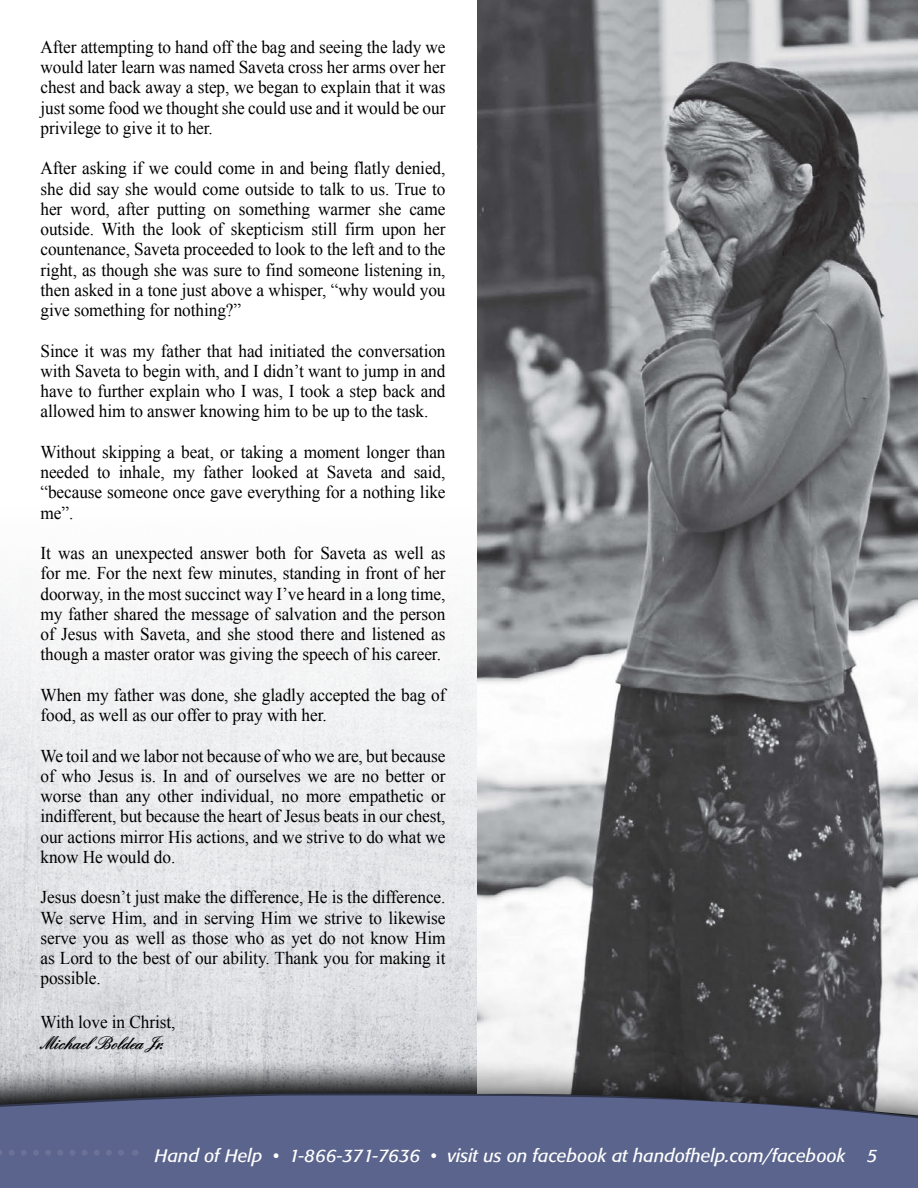
<style>
.page{position:relative;width:918px;height:1188px;background:#fff}
.page>*{position:absolute;margin:0;border:0;box-sizing:border-box;transform-origin:0 0}
._2014_Paragraph_Styl{font:18px/20.2px "Times New Roman";letter-spacing:-.005em;color:#000;text-align:justify;scale:.96 1}
.No_Spacing{font:italic 18px "Formata";color:#fff}
._2014_Paragraph_Styl-2{font:700 18px "Quadrille Script Black Ssk";letter-spacing:-.005em;color:#000;scale:.96 1}
</style>
<div class="page">
<img style="left:1px;top:594px;width:476px;height:458px">
<hr style="left:0;top:429px;width:1px;height:705px;background:#000">
<img style="left:477px;top:0;width:441px;height:1054px">
<div style="left:0;top:1054px;width:918px;height:134px;background:#000;opacity:.8"></div>
<svg style="left:0;top:1088px;width:918px;height:100px;fill:#5a648c"></svg>
<img style="left:0;top:429px;width:1px;height:248px">
<svg style="left:0;top:1150px;width:129px;height:6px"></svg>
<p class="_2014_Paragraph_Styl" style="left:40px;top:37px;width:423px">After attempting to hand off the bag and seeing the lady we would later learn was named Saveta cross her arms over her chest and back away a step, we began to explain that it was just some food we thought she could use and it would be our privilege to give it to her.</p>
<p class="_2014_Paragraph_Styl" style="left:40px;top:158px;width:423px">After asking if we could come in and being flatly denied, she did say she would come outside to talk to us. True to her word, after putting on something warmer she came outside. With the look of skepticism still firm upon her countenance, Saveta proceeded to look to the left and to the right, as though she was sure to find someone listening in, then asked in a tone just above a whisper, “why would you give something for nothing?”</p>
<p class="_2014_Paragraph_Styl" style="left:40px;top:341px;width:423px">Since it was my father that had initiated the conversation with Saveta to begin with, and I didn’t want to jump in and have to further explain who I was, I took a step back and allowed him to answer knowing him to be up to the task.</p>
<p class="_2014_Paragraph_Styl" style="left:40px;top:442px;width:423px">Without skipping a beat, or taking a moment longer than needed to inhale, my father looked at Saveta and said, “because someone once gave everything for a nothing like me”.</p>
<p class="_2014_Paragraph_Styl" style="left:40px;top:543px;width:423px">It was an unexpected answer both for Saveta as well as for me. For the next few minutes, standing in front of her doorway, in the most succinct way I’ve heard in a long time, my father shared the message of salvation and the person of Jesus with Saveta, and she stood there and listened as though a master orator was giving the speech of his career.</p>
<p class="_2014_Paragraph_Styl" style="left:40px;top:685px;width:423px">When my father was done, she gladly accepted the bag of food, as well as our offer to pray with her.</p>
<p class="_2014_Paragraph_Styl" style="left:40px;top:746px;width:423px">We toil and we labor not because of who we are, but because of who Jesus is. In and of ourselves we are no better or worse than any other individual, no more empathetic or indifferent, but because the heart of Jesus beats in our chest, our actions mirror His actions, and we strive to do what we know He would do.</p>
<p class="_2014_Paragraph_Styl" style="left:40px;top:887px;width:423px">Jesus doesn’t just make the difference, He is the difference.<br>We serve Him, and in serving Him we strive to likewise serve you as well as those who as yet do not know Him as Lord to the best of our ability. Thank you for making it possible.</p>
<p class="_2014_Paragraph_Styl" style="left:40px;top:1012px;width:142px">With love in Christ,</p>
<p class="_2014_Paragraph_Styl-2" style="left:40px;top:1033px;width:132px">Michael Boldea Jr.</p>
<p class="No_Spacing" style="left:155px;top:1144px;width:724px">Hand of Help • 1-866-371-7636 • visit us on facebook at handofhelp.com/facebook 5</p>
</div>
